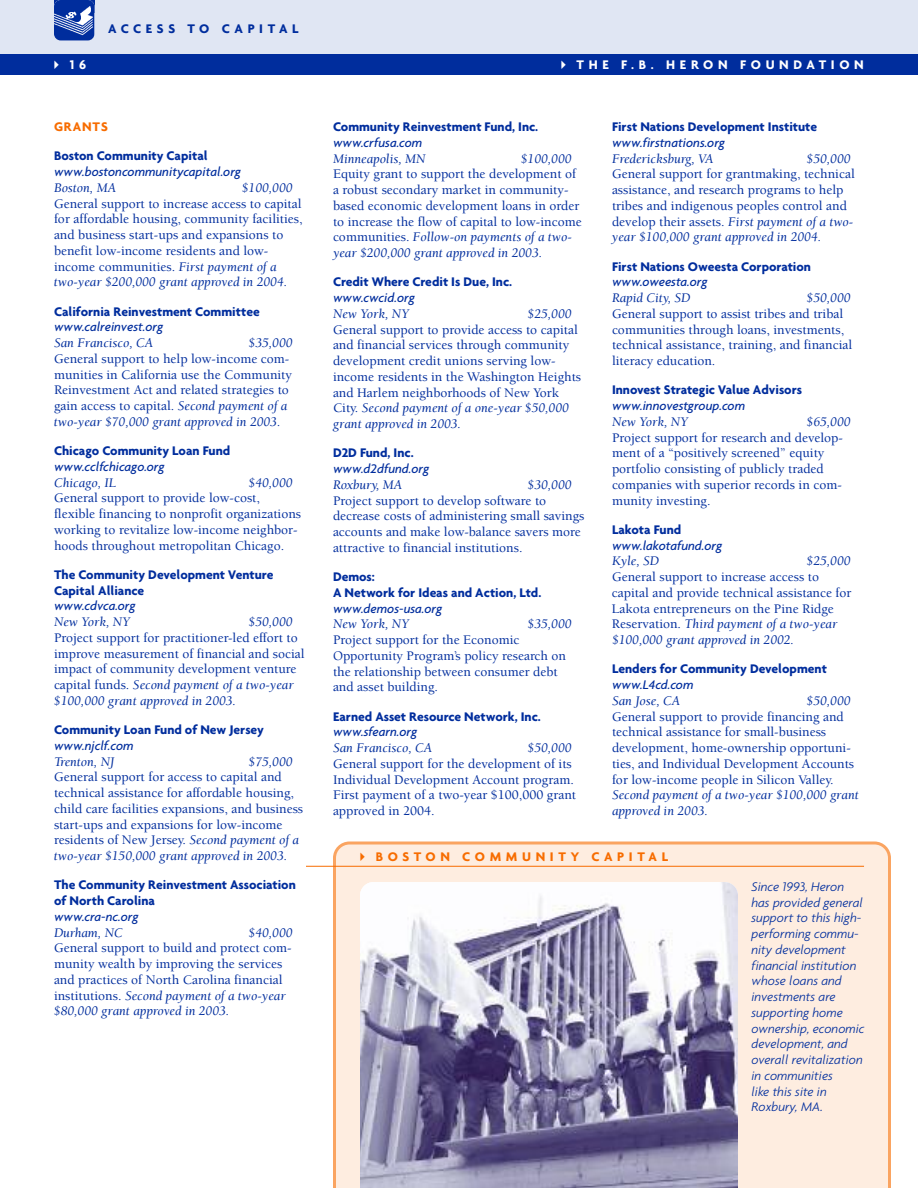
<style>
.page{position:relative;width:918px;height:1188px;background:#fff}
.page>*{position:absolute;margin:0;border:0;box-sizing:border-box;transform-origin:0 0}
.t1{font:500 13.5px/15.8px "Berkeley";color:#002d9d}
.t2{font:700 13.5px/15.8px "Agenda";color:#002d9d}
.t3{font:italic 13.5px/15.8px "Berkeley";color:#002d9d}
.t4{font:italic 500 13.5px "Agenda";color:#002d9d}
.t5{font:italic 300 13.5px/15.8px "Agenda";color:#002d9d}
.t6{font:700 13.5px "Agenda";letter-spacing:.345em;color:#f76c00}
.t7{font:700 13.5px "Agenda";letter-spacing:.345em;color:#fff}
.t8{font:700 13.5px "Agenda";letter-spacing:.345em;color:#002d9d}
.s1{font-weight:400;font-style:italic}
</style>
<div class="page">
<div style="left:0;top:54px;width:918px;height:20px;background:#002d9d"></div>
<div style="left:0;top:0;width:918px;height:54px;background:#e0e6f3"></div>
<div style="left:333px;top:842px;width:558px;height:346px;background:#feede0"></div>
<hr style="left:306px;top:866px;width:558px;height:1px;background:#f76c00">
<img style="left:360px;top:882px;width:378px;height:306px">
<svg style="left:54px;top:0;width:40px;height:4px"></svg>
<img style="left:54px;top:0;width:40px;height:40px;border-radius:7px">
<p class="t8" style="left:108px;top:21px;width:192px">ACCESS TO CAPITAL</p>
<p class="t7" style="left:49px;top:56px;width:38px">✔16</p>
<p class="t7" style="left:556px;top:56px;width:309px">✔ THE F.B. HERON FOUNDATION</p>
<p class="t6" style="left:54px;top:119px;width:55px">GRANTS</p>
<p class="t2" style="left:54px;top:148px;width:155px">Boston Community Capital</p>
<p class="t4" style="left:54px;top:164px;width:189px">www.bostoncommunitycapital.org</p>
<p class="t3" style="left:54px;top:181px;width:63px">Boston, MA</p>
<p class="t3" style="left:242px;top:181px;width:52px">$100,000</p>
<p class="t1" style="left:54px;top:197px;width:250px">General support to increase access to capital for affordable housing, community facilities, and business start-ups and expansions to benefit low-income residents and low&shy;income communities. <span class="s1">First payment of a two-year $200,000 grant approved in 2004.</span></p>
<p class="t2" style="left:54px;top:303px;width:207px">California Reinvestment Committee</p>
<p class="t4" style="left:54px;top:319px;width:111px">www.calreinvest.org</p>
<p class="t3" style="left:54px;top:336px;width:101px">San Francisco, CA</p>
<p class="t3" style="left:249px;top:336px;width:45px">$35,000</p>
<p class="t1" style="left:54px;top:352px;width:240px">General support to help low-income com&shy;munities in California use the Community Reinvestment Act and related strategies to gain access to capital. <span class="s1">Second payment of a two-year $70,000 grant approved in 2003.</span></p>
<p class="t2" style="left:54px;top:443px;width:178px">Chicago Community Loan Fund</p>
<p class="t4" style="left:54px;top:458px;width:112px">www.cclfchicago.org</p>
<p class="t3" style="left:54px;top:476px;width:63px">Chicago, IL</p>
<p class="t3" style="left:249px;top:476px;width:45px">$40,000</p>
<p class="t1" style="left:54px;top:491px;width:249px">General support to provide low-cost, flexible financing to nonprofit organizations working to revitalize low-income neighbor&shy;hoods throughout metropolitan Chicago.</p>
<p class="t2" style="left:54px;top:566px;width:221px">The Community Development Venture<br>Capital Alliance</p>
<p class="t4" style="left:54px;top:598px;width:83px">www.cdvca.org</p>
<p class="t3" style="left:54px;top:615px;width:77px">New York, NY</p>
<p class="t3" style="left:249px;top:615px;width:45px">$50,000</p>
<p class="t1" style="left:54px;top:631px;width:252px">Project support for practitioner-led effort to improve measurement of financial and social impact of community development venture capital funds. <span class="s1">Second payment of a two-year $100,000 grant approved in 2003.</span></p>
<p class="t2" style="left:54px;top:722px;width:211px">Community Loan Fund of New Jersey</p>
<p class="t4" style="left:54px;top:737px;width:81px">www.njclf.com</p>
<p class="t3" style="left:54px;top:755px;width:62px">Trenton, NJ</p>
<p class="t3" style="left:249px;top:755px;width:45px">$75,000</p>
<p class="t1" style="left:54px;top:770px;width:251px">General support for access to capital and technical assistance for affordable housing, child care facilities expansions, and business start-ups and expansions for low-income residents of New Jersey. <span class="s1">Second payment of a two-year $150,000 grant approved in 2003.</span></p>
<p class="t2" style="left:54px;top:877px;width:243px">The Community Reinvestment Association of North Carolina</p>
<p class="t4" style="left:54px;top:908px;width:86px">www.cra-nc.org</p>
<p class="t3" style="left:54px;top:926px;width:70px">Durham, NC</p>
<p class="t3" style="left:249px;top:926px;width:45px">$40,000</p>
<p class="t1" style="left:54px;top:941px;width:239px">General support to build and protect com&shy;munity wealth by improving the services and practices of North Carolina financial institutions. <span class="s1">Second payment of a two-year $80,000 grant approved in 2003.</span></p>
<p class="t2" style="left:333px;top:119px;width:207px">Community Reinvestment Fund, Inc.</p>
<p class="t4" style="left:333px;top:134px;width:91px">www.crfusa.com</p>
<p class="t3" style="left:333px;top:152px;width:94px">Minneapolis, MN</p>
<p class="t3" style="left:521px;top:152px;width:52px">$100,000</p>
<p class="t1" style="left:333px;top:167px;width:250px">Equity grant to support the development of a robust secondary market in community&shy;based economic development loans in order to increase the flow of capital to low-income communities. <span class="s1">Follow-on payments of a two&shy;year $200,000 grant approved in 2003.</span></p>
<p class="t2" style="left:333px;top:274px;width:181px">Credit Where Credit Is Due, Inc.</p>
<p class="t4" style="left:333px;top:290px;width:83px">www.cwcid.org</p>
<p class="t3" style="left:333px;top:307px;width:77px">New York, NY</p>
<p class="t3" style="left:528px;top:307px;width:45px">$25,000</p>
<p class="t1" style="left:333px;top:323px;width:250px">General support to provide access to capital and financial services through community development credit unions serving low&shy;income residents in the Washington Heights and Harlem neighborhoods of New York City. <span class="s1">Second payment of a one-year $50,000 grant approved in 2003.</span></p>
<p class="t2" style="left:333px;top:445px;width:82px">D2D Fund, Inc.</p>
<p class="t4" style="left:333px;top:461px;width:98px">www.d2dfund.org</p>
<p class="t3" style="left:333px;top:478px;width:71px">Roxbury, MA</p>
<p class="t3" style="left:528px;top:478px;width:45px">$30,000</p>
<p class="t1" style="left:333px;top:494px;width:253px">Project support to develop software to decrease costs of administering small savings accounts and make low-balance savers more attractive to financial institutions.</p>
<p class="t2" style="left:333px;top:569px;width:210px">Demos:<br>A Network for Ideas and Action, Ltd.</p>
<p class="t4" style="left:333px;top:600px;width:111px">www.demos-usa.org</p>
<p class="t3" style="left:333px;top:617px;width:77px">New York, NY</p>
<p class="t3" style="left:528px;top:617px;width:45px">$35,000</p>
<p class="t1" style="left:333px;top:633px;width:235px">Project support for the Economic Opportunity Program’s policy research on the relationship between consumer debt and asset building.</p>
<p class="t2" style="left:333px;top:708px;width:209px">Earned Asset Resource Network, Inc.</p>
<p class="t4" style="left:333px;top:724px;width:86px">www.sfearn.org</p>
<p class="t3" style="left:333px;top:741px;width:101px">San Francisco, CA</p>
<p class="t3" style="left:528px;top:741px;width:45px">$50,000</p>
<p class="t1" style="left:333px;top:757px;width:245px">General support for the development of its Individual Development Account program.<br>First payment of a two-year $100,000 grant approved in 2004.</p>
<p class="t2" style="left:612px;top:119px;width:207px">First Nations Development Institute</p>
<p class="t4" style="left:612px;top:134px;width:115px">www.firstnations.org</p>
<p class="t3" style="left:612px;top:152px;width:103px">Fredericksburg, VA</p>
<p class="t3" style="left:807px;top:152px;width:45px">$50,000</p>
<p class="t1" style="left:612px;top:167px;width:244px">General support for grantmaking, technical assistance, and research programs to help tribes and indigenous peoples control and develop their assets. <span class="s1">First payment of a two&shy;year $100,000 grant approved in 2004.</span></p>
<p class="t2" style="left:612px;top:258px;width:201px">First Nations Oweesta Corporation</p>
<p class="t4" style="left:612px;top:274px;width:97px">www.oweesta.org</p>
<p class="t3" style="left:612px;top:291px;width:80px">Rapid City, SD</p>
<p class="t3" style="left:807px;top:291px;width:45px">$50,000</p>
<p class="t1" style="left:612px;top:307px;width:242px">General support to assist tribes and tribal communities through loans, investments, technical assistance, training, and financial literacy education.</p>
<p class="t2" style="left:612px;top:382px;width:192px">Innovest Strategic Value Advisors</p>
<p class="t4" style="left:612px;top:398px;width:135px">www.innovestgroup.com</p>
<p class="t3" style="left:612px;top:415px;width:77px">New York, NY</p>
<p class="t3" style="left:807px;top:415px;width:45px">$65,000</p>
<p class="t1" style="left:612px;top:431px;width:233px">Project support for research and develop&shy;ment of a “positively screened” equity portfolio consisting of publicly traded companies with superior records in com&shy;munity investing.</p>
<p class="t2" style="left:612px;top:521px;width:71px">Lakota Fund</p>
<p class="t4" style="left:612px;top:537px;width:112px">www.lakotafund.org</p>
<p class="t3" style="left:612px;top:554px;width:49px">Kyle, SD</p>
<p class="t3" style="left:807px;top:554px;width:45px">$25,000</p>
<p class="t1" style="left:612px;top:570px;width:241px">General support to increase access to capital and provide technical assistance for Lakota entrepreneurs on the Pine Ridge Reservation. <span class="s1">Third payment of a two-year $100,000 grant approved in 2002.</span></p>
<p class="t2" style="left:612px;top:661px;width:216px">Lenders for Community Development</p>
<p class="t4" style="left:612px;top:677px;width:83px">www.L4cd.com</p>
<p class="t3" style="left:612px;top:694px;width:70px">San Jose, CA</p>
<p class="t3" style="left:807px;top:694px;width:45px">$50,000</p>
<p class="t1" style="left:612px;top:710px;width:244px">General support to provide financing and technical assistance for small-business development, home-ownership opportuni&shy;ties, and Individual Development Accounts for low-income people in Silicon Valley.</p>
<p class="t3" style="left:612px;top:788px;width:248px">Second payment of a two-year $100,000 grant approved in 2003.</p>
<p class="t6" style="left:355px;top:848px;width:314px">✔ BOSTON COMMUNITY CAPITAL</p>
<p class="t5" style="left:752px;top:878px;width:115px">Since 1993, Heron has provided general support to this high&shy;performing commu&shy;nity development financial institution whose loans and investments are supporting home ownership, economic development, and overall revitalization in communities<br>like this site in<br>Roxbury, MA.</p>
</div>
